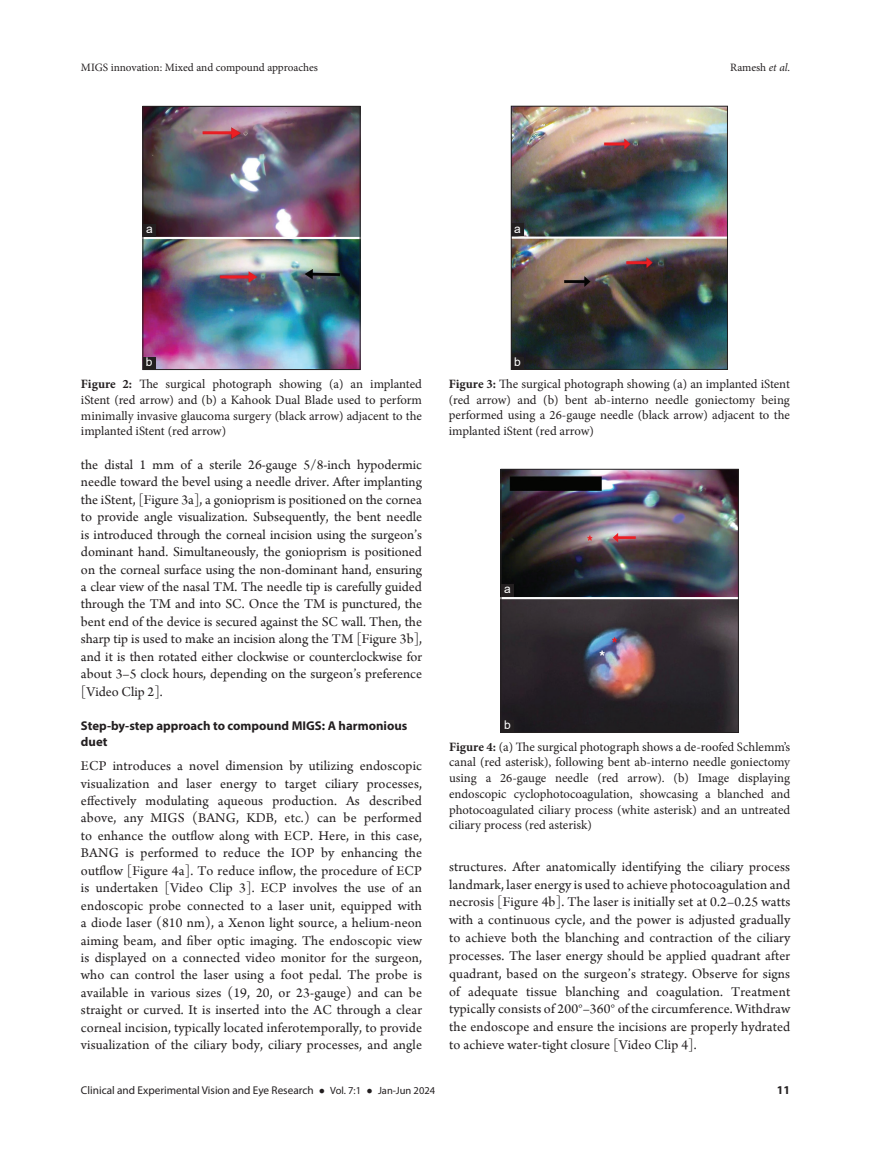
<style>
.page{position:relative;width:894px;height:1170px;background:#fff}
.page>*{position:absolute;margin:0;border:0;box-sizing:border-box;transform-origin:0 0}
.TXFL{font:14.25px/17.4px "Arno Pro";letter-spacing:.01em;color:#231f20;text-align:justify}
.FGC{font:12.75px/15.8px "Minion Pro";letter-spacing:-.005em;color:#231f20;text-align:justify}
.t1{font:700 12.75px/15.9px "Myriad Pro";color:#231f20}
.LABEL{font:12px "Arial";color:#fff}
.RF{font:700 12px "Myriad Pro";color:#231f20}
.RF-2{font:11.25px "Myriad Pro";color:#231f20}
.t2{font:11.25px "Minion Pro";letter-spacing:-.005em;color:#231f20}
.s1{font-style:italic}
.s2{font-weight:700}
.s3{font-family:"Sylfaen";font-size:10.5px}
.s4{font-size:10.5px}
</style>
<div class="page">
<img style="left:145px;top:108px;width:213px;height:260px">
<div style="left:143px;top:106px;width:217px;height:264px;border:1px solid #231f20"></div>
<div style="left:143px;top:224px;width:13px;height:12px;background:#231f20"></div>
<div style="left:143px;top:357px;width:12px;height:12px;background:#231f20"></div>
<img style="left:513px;top:108px;width:212px;height:260px">
<div style="left:511px;top:106px;width:216px;height:264px;border:1px solid #231f20"></div>
<div style="left:511px;top:223px;width:12px;height:13px;background:#231f20"></div>
<div style="left:511px;top:357px;width:12px;height:13px;background:#231f20"></div>
<img style="left:502px;top:471px;width:234px;height:259px">
<div style="left:500px;top:469px;width:238px;height:263px;border:1px solid #231f20"></div>
<div style="left:501px;top:584px;width:12px;height:12px;background:#231f20"></div>
<div style="left:501px;top:719px;width:12px;height:13px;background:#231f20"></div>
<p class="t2" style="left:81px;top:60px;width:238px">MIGS innovation: Mixed and compound approaches</p>
<p class="t2" style="left:730px;top:60px;width:61px">Ramesh <span class="s1">et al</span>.</p>
<p class="LABEL" style="left:146px;top:221px;width:8px">a</p>
<p class="LABEL" style="left:514px;top:221px;width:8px">a</p>
<p class="LABEL" style="left:146px;top:354px;width:8px">b</p>
<p class="FGC" style="left:81px;top:376px;width:342px"><span class="s2">Figure 2:</span> The surgical photograph showing (a) an implanted iStent (red arrow) and (b) a Kahook Dual Blade used to perform minimally invasive glaucoma surgery (black arrow) adjacent to the implanted iStent (red arrow)</p>
<p class="TXFL" style="left:81px;top:457px;width:342px">the distal 1 mm of a sterile 26-gauge 5/8-inch hypodermic needle toward the bevel using a needle driver. After implanting the iStent, [Figure 3a], a gonioprism is positioned on the cornea to provide angle visualization. Subsequently, the bent needle is introduced through the corneal incision using the surgeon’s dominant hand. Simultaneously, the gonioprism is positioned on the corneal surface using the non-dominant hand, ensuring a clear view of the nasal TM. The needle tip is carefully guided through the TM and into SC. Once the TM is punctured, the bent end of the device is secured against the SC wall. Then, the sharp tip is used to make an incision along the TM [Figure 3b], and it is then rotated either clockwise or counterclockwise for about 3–5 clock hours, depending on the surgeon’s preference [Video Clip 2].</p>
<h2 class="t1" style="left:81px;top:717px;width:328px">Step-by-step approach to compound MIGS: A harmonious duet</h2>
<p class="TXFL" style="left:81px;top:758px;width:342px">ECP introduces a novel dimension by utilizing endoscopic visualization and laser energy to target ciliary processes, effectively modulating aqueous production. As described above, any MIGS (BANG, KDB, etc.) can be performed to enhance the outflow along with ECP. Here, in this case, BANG is performed to reduce the IOP by enhancing the outflow [Figure 4a]. To reduce inflow, the procedure of ECP is undertaken [Video Clip 3]. ECP involves the use of an endoscopic probe connected to a laser unit, equipped with a diode laser (810 nm), a Xenon light source, a helium-neon aiming beam, and fiber optic imaging. The endoscopic view is displayed on a connected video monitor for the surgeon, who can control the laser using a foot pedal. The probe is available in various sizes (19, 20, or 23-gauge) and can be straight or curved. It is inserted into the AC through a clear corneal incision, typically located inferotemporally, to provide visualization of the ciliary body, ciliary processes, and angle</p>
<p class="LABEL" style="left:514px;top:354px;width:8px">b</p>
<p class="FGC" style="left:448px;top:376px;width:342px"><span class="s2">Figure 3:</span> The surgical photograph showing (a) an implanted iStent (red arrow) and (b) bent ab-interno needle goniectomy being performed using a 26-gauge needle (black arrow) adjacent to the implanted iStent (red arrow)</p>
<p class="LABEL" style="left:504px;top:581px;width:8px">a</p>
<p class="LABEL" style="left:504px;top:717px;width:8px">b</p>
<p class="FGC" style="left:449px;top:739px;width:342px"><span class="s2">Figure 4:</span> (a) The surgical photograph shows a de-roofed Schlemm’s canal (red asterisk), following bent ab-interno needle goniectomy using a 26-gauge needle (red arrow). (b) Image displaying endoscopic cyclophotocoagulation, showcasing a blanched and photocoagulated ciliary process (white asterisk) and an untreated ciliary process (red asterisk)</p>
<p class="TXFL" style="left:449px;top:858px;width:342px;line-height:17.9px">structures. After anatomically identifying the ciliary process landmark, laser energy is used to achieve photocoagulation and necrosis [Figure 4b]. The laser is initially set at 0.2–0.25 watts with a continuous cycle, and the power is adjusted gradually to achieve both the blanching and contraction of the ciliary processes. The laser energy should be applied quadrant after quadrant, based on the surgeon’s strategy. Observe for signs of adequate tissue blanching and coagulation. Treatment typically consists of 200°–360° of the circumference. Withdraw the endoscope and ensure the incisions are properly hydrated to achieve water-tight closure [Video Clip 4].</p>
<p class="RF-2" style="left:81px;top:1083px;width:355px">Clinical and Experimental Vision and Eye Research <span class="s3">●</span> <span class="s4">Vol. 7:1</span> <span class="s3">●</span> <span class="s4">Jan-Jun 2024</span></p>
<p class="RF" style="left:776px;top:1082px;width:15px">11</p>
</div>
